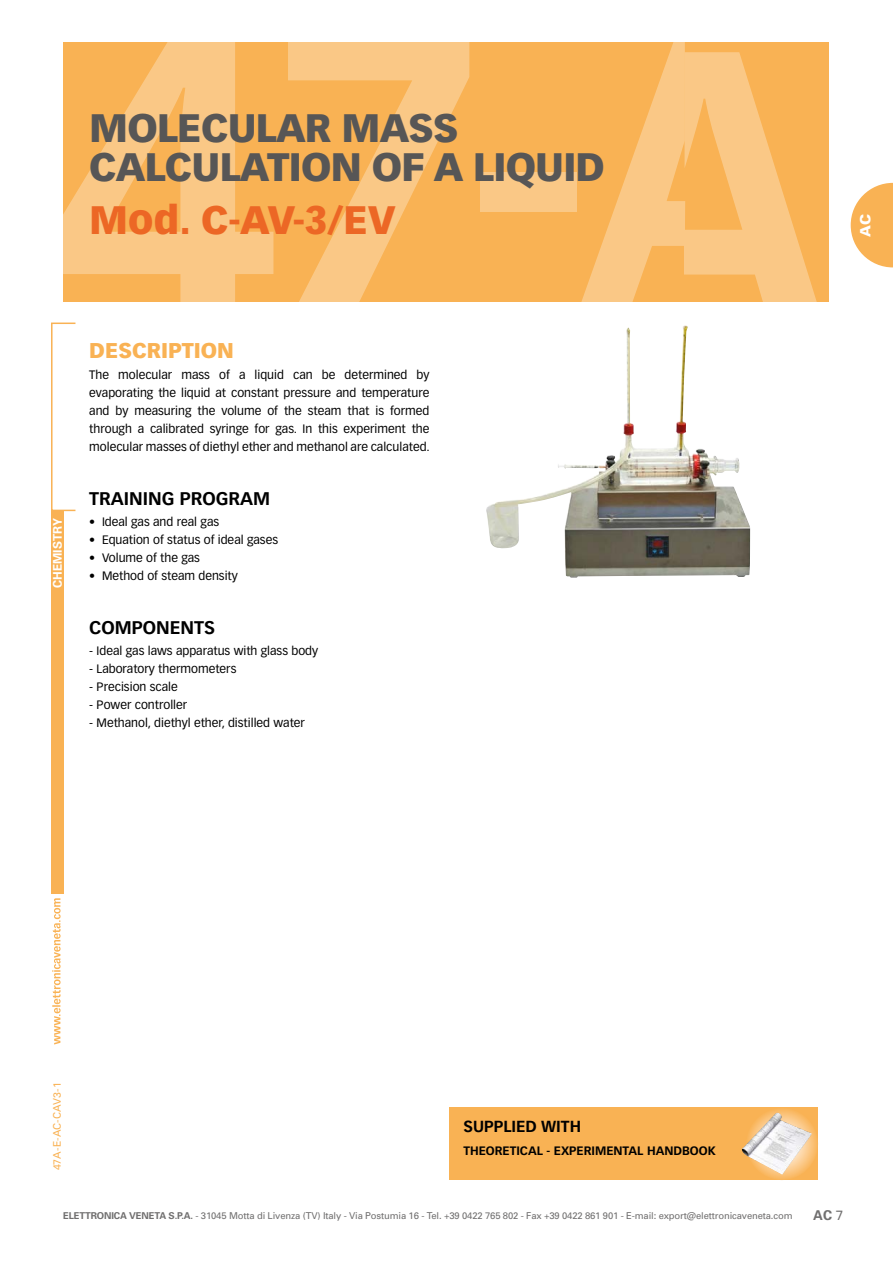
<style>
.page{position:relative;width:893px;height:1263px;background:#fff}
.page>*{position:absolute;margin:0;border:0;box-sizing:border-box;transform-origin:0 0}
.t1{font:900 39px/39px "Vectora LH";letter-spacing:-.02em;color:#575656}
.t2{font:900 39px "Vectora LH";color:#ec6725}
.t3{font:900 21px "Vectora LH";color:#f9b254}
.t4{font:700 18px "Vectora LH";color:#000}
.t5{font:700 15.75px "Vectora LH";color:#000}
.t6{font:900 14.25px "Univers";color:#fff}
.t7{font:700 13.5px "Univers";color:#706f6f}
.t8{font:12px/18px "Vectora LH";color:#000;text-align:justify}
.t9{font:700 12px "Vectora LH";color:#000}
.t10{font:700 12px "Univers";color:#fff}
.t11{font:10.5px "Univers";letter-spacing:.01em;color:#f9b254}
.t12{font:9.45px "Univers";letter-spacing:-.015em;color:#706f6f}
.s1{font-weight:700}
.s2{font-weight:400}
</style>
<div class="page">
<div style="left:51px;top:510px;width:13px;height:383px;background:#f9b254"></div>
<svg style="left:52px;top:898px;width:9px;height:146px"></svg>
<svg style="left:851px;top:183px;width:42px;height:84px"></svg>
<div style="left:64px;top:43px;width:765px;height:259px;background:#f9b254"></div>
<svg style="left:288px;top:42px;width:181px;height:260px"></svg>
<svg style="left:57px;top:42px;width:216px;height:281px;fill:#fac886"></svg>
<div style="left:480px;top:172px;width:97px;height:40px;background:#fac886"></div>
<svg style="left:577px;top:42px;width:252px;height:284px"></svg>
<div style="left:51px;top:323px;width:25px;height:188px;border:2px solid #f9b254"></div>
<div style="left:449px;top:1107px;width:369px;height:73px;background:#f9b254"></div>
<svg style="left:745px;top:1107px;width:73px;height:73px"></svg>
<img style="left:742px;top:1113px;width:70px;height:62px">
<img style="left:486px;top:326px;width:264px;height:251px">
<h1 class="t1" style="left:89px;top:108px;width:517px">MOLECULAR MASS<br>CALCULATION OF A LIQUID</h1>
<h1 class="t2" style="left:89px;top:195px;width:308px">Mod. C-AV-3/EV</h1>
<p class="t10" style="left:50px;top:588px;width:71px;rotate:-90deg">CHEMISTRY</p>
<h2 class="t3" style="left:89px;top:337px;width:146px">DESCRIPTION</h2>
<p class="t8" style="left:89px;top:366px;width:342px">The molecular mass of a liquid can be determined by evaporating the liquid at constant pressure and temperature and by measuring the volume of the steam that is formed through a calibrated syringe for gas. In this experiment the molecular masses of diethyl ether and methanol are calculated.</p>
<h3 class="t4" style="left:89px;top:487px;width:182px">TRAINING PROGRAM</h3>
<p class="t8" style="left:89px;top:513px;width:131px">• Ideal gas and real gas</p>
<p class="t8" style="left:89px;top:531px;width:190px">• Equation of status of ideal gases</p>
<p class="t8" style="left:89px;top:549px;width:112px">• Volume of the gas</p>
<p class="t8" style="left:89px;top:567px;width:150px">• Method of steam density</p>
<h3 class="t4" style="left:89px;top:616px;width:127px">COMPONENTS</h3>
<p class="t8" style="left:89px;top:642px;width:230px">- Ideal gas laws apparatus with glass body</p>
<p class="t8" style="left:89px;top:660px;width:149px">- Laboratory thermometers</p>
<p class="t8" style="left:89px;top:678px;width:90px">- Precision scale</p>
<p class="t8" style="left:89px;top:696px;width:100px">- Power controller</p>
<p class="t8" style="left:89px;top:714px;width:217px">- Methanol, diethyl ether, distilled water</p>
<p class="t6" style="left:857px;top:237px;width:24px;rotate:-90deg">AC</p>
<p class="t11" style="left:51px;top:1170px;width:89px;rotate:-90deg">47A-E-AC-CAV3-1</p>
<h3 class="t5" style="left:463px;top:1117px;width:119px">SUPPLIED WITH</h3>
<p class="t9" style="left:463px;top:1143px;width:254px">THEORETICAL - EXPERIMENTAL HANDBOOK</p>
<p class="t12" style="left:63px;top:1210px;width:731px"><span class="s1">ELETTRONICA VENETA S.P.A.</span> - 31045 Motta di Livenza (TV) Italy - Via Postumia 16 - Tel. +39 0422 765 802 - Fax +39 0422 861 901 - E-mail: export@elettronicaveneta.com</p>
<p class="t7" style="left:813px;top:1207px;width:32px">AC <span class="s2">7</span></p>
</div>
